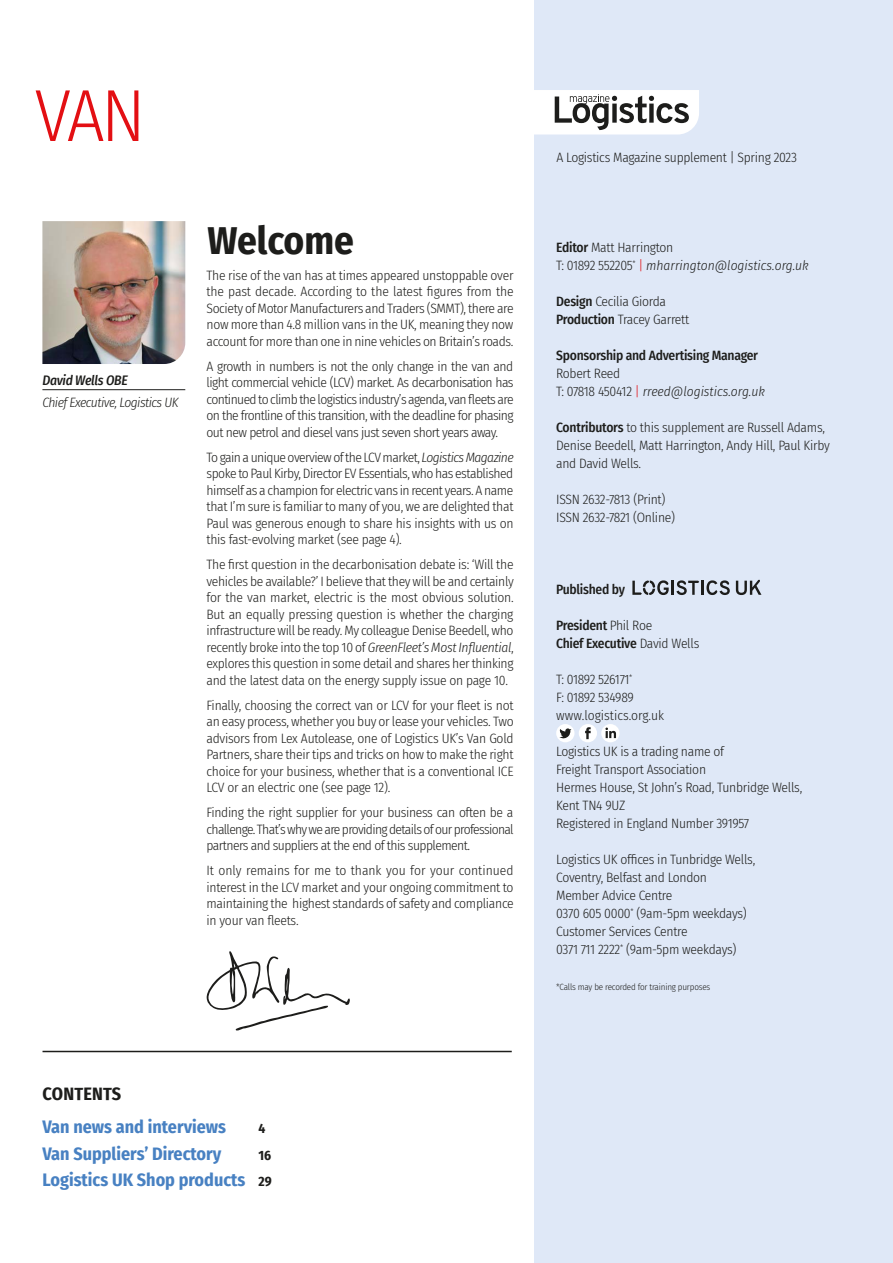
<style>
.page{position:relative;width:893px;height:1263px;background:#fff}
.page>*{position:absolute;margin:0;border:0;box-sizing:border-box;transform-origin:0 0}
.t1{font:300 73.8px "Fira Sans Condensed";color:#e30f13}
.t2{font:700 39px "Fira Sans Condensed";color:#1d1d1b}
.t3{font:700 18px "Fira Sans Condensed";color:#4881c2}
.t4{font:700 18px "Fira Sans Condensed";letter-spacing:.01em;color:#1d1d1b}
.t5{font:300 13.5px/16.5px "Fira Sans Condensed";letter-spacing:-.02em;color:#1d1d1b;text-align:justify}
.t6{font:500 13.5px/18px "Fira Sans Condensed";letter-spacing:-.02em;color:#1d1d1b}
.t7{font:italic 300 13.5px/18px "Fira Sans Condensed";color:#1d1d1b}
.t8{font:italic 300 13.5px "Fira Sans Condensed";letter-spacing:-.035em;color:#1d1d1b}
.t9{font:italic 500 13.5px "Fira Sans Condensed";letter-spacing:-.02em;color:#1d1d1b}
.t10{font:700 13.5px "Fira Sans Condensed";color:#1d1d1b}
.t11{font:300 9px "Fira Sans Condensed";letter-spacing:-.02em;color:#1d1d1b}
.s1{font-style:italic}
.s2{font-size:13.5px;color:#1d1d1b}
.s3{font-weight:500;font-style:normal}
.s4{font-style:normal}
.s5{font-style:normal;color:#e30f13}
.s6{font-weight:500}
.s7{color:#e30f13}
.s8{font-weight:300}
</style>
<div class="page">
<div style="left:535px;top:0;width:358px;height:1263px;background:#dfe8f7"></div>
<svg style="left:534px;top:90px;width:165px;height:45px;background:#cecece"></svg>
<hr style="left:43px;top:1051px;width:469px;height:1px;background:#1d1d1b">
<hr style="left:42px;top:389px;width:143px;height:1px;background:#1d1d1b">
<img style="left:42px;top:221px;width:143px;height:143px">
<svg style="left:206px;top:951px;width:144px;height:80px"></svg>
<div style="left:579px;top:724px;width:18px;height:18px;background:#fff;border-radius:50%"></div>
<svg style="left:585px;top:727px;width:6px;height:12px"></svg>
<div style="left:556px;top:724px;width:18px;height:18px;background:#fff;border-radius:50%"></div>
<svg style="left:559px;top:728px;width:12px;height:11px"></svg>
<div style="left:601px;top:724px;width:19px;height:18px;background:#fff;border-radius:50%"></div>
<svg style="left:605px;top:727px;width:11px;height:11px"></svg>
<svg style="left:736px;top:580px;width:25px;height:15px"></svg>
<hr style="left:671px;top:581px;width:3px;height:14px;background:#1d1d1b">
<hr style="left:701px;top:581px;width:3px;height:14px;background:#1d1d1b">
<svg style="left:676px;top:580px;width:23px;height:15px"></svg>
<svg style="left:706px;top:580px;width:24px;height:15px"></svg>
<svg style="left:632px;top:580px;width:37px;height:15px"></svg>
<h1 class="t1" style="left:34px;top:63px;width:113px">VAN</h1>
<p class="t9" style="left:42px;top:370px;width:87px">David Wells OBE</p>
<p class="t8" style="left:42px;top:393px;width:138px">Chief Executive, Logistics UK</p>
<h2 class="t2" style="left:207px;top:208px;width:148px">Welcome</h2>
<p class="t5" style="left:207px;top:267px;width:309px">The rise of the van has at times appeared unstoppable over the past decade. According to the latest figures from the Society of Motor Manufacturers and Traders (SMMT), there are now more than 4.8 million vans in the UK, meaning they now account for more than one in nine vehicles on Britain’s roads.</p>
<p class="t5" style="left:207px;top:358px;width:309px">A growth in numbers is not the only change in the van and light commercial vehicle (LCV) market. As decarbonisation has continued to climb the logistics industry’s agenda, van fleets are on the frontline of this transition, with the deadline for phasing out new petrol and diesel vans just seven short years away.</p>
<p class="t5" style="left:207px;top:449px;width:309px">To gain a unique overview of the LCV market, <span class="s1">Logistics Magazine </span>spoke to Paul Kirby, Director EV Essentials, who has established himself as a champion for electric vans in recent years. A name that I’m sure is familiar to many of you, we are delighted that Paul was generous enough to share his insights with us on this fast-evolving market (see page 4).</p>
<p class="t5" style="left:207px;top:556px;width:309px">The first question in the decarbonisation debate is: ‘Will the vehicles be available?’ I believe that they will be and certainly for the van market, electric is the most obvious solution.<br>But an equally pressing question is whether the charging infrastructure will be ready. My colleague Denise Beedell, who recently broke into the top 10 of <span class="s1">GreenFleet’s Most Influential</span>, explores this question in some detail and shares her thinking and the latest data on the energy supply issue on page 10.</p>
<p class="t5" style="left:207px;top:697px;width:309px">Finally, choosing the correct van or LCV for your fleet is not an easy process, whether you buy or lease your vehicles. Two advisors from Lex Autolease, one of Logistics UK’s Van Gold Partners, share their tips and tricks on how to make the right choice for your business, whether that is a conventional ICE LCV or an electric one (see page 12).</p>
<p class="t5" style="left:207px;top:804px;width:309px">Finding the right supplier for your business can often be a challenge. That’s why we are providing details of our professional partners and suppliers at the end of this supplement.</p>
<p class="t5" style="left:207px;top:862px;width:309px">It only remains for me to thank you for your continued interest in the LCV market and your ongoing commitment to maintaining the highest standards of safety and compliance in your van fleets.</p>
<h3 class="t4" style="left:43px;top:1078px;width:80px">CONTENTS</h3>
<h3 class="t3" style="left:43px;top:1112px;width:185px">Van news and interviews</h3>
<p class="t10" style="left:259px;top:1117px;width:8px">4</p>
<h3 class="t3" style="left:43px;top:1138px;width:180px">Van Suppliers’ Directory</h3>
<p class="t10" style="left:259px;top:1143px;width:14px">16</p>
<h3 class="t3" style="left:43px;top:1165px;width:231px">Logistics UK Shop products <span class="s2">29</span></h3>
<p class="t5" style="left:556px;top:149px;width:242px">A Logistics Magazine supplement | Spring 2023</p>
<p class="t7" style="left:556px;top:238px;width:254px"><span class="s3">Editor</span> <span class="s4">Matt Harrington<br>T: 01892 552205</span><sup>*</sup> <span class="s5">|</span> mharrington@logistics.org.uk</p>
<p class="t5" style="left:556px;top:292px;width:135px;line-height:18px"><span class="s6">Design</span> Cecilia Giorda<br><span class="s6">Production</span> Tracey Garrett</p>
<p class="t6" style="left:556px;top:346px;width:203px">Sponsorship and Advertising Manager</p>
<p class="t5" style="left:556px;top:364px;width:210px;line-height:18px">Robert Reed<br>T: 07818 450412 <span class="s7">|</span> <span class="s1">rreed@logistics.org.uk</span></p>
<p class="t5" style="left:556px;top:418px;width:275px;line-height:18px;text-align:left"><span class="s6">Contributors</span> to this supplement are Russell Adams,<br>Denise Beedell, Matt Harrington, Andy Hill, Paul Kirby and David Wells.</p>
<p class="t5" style="left:556px;top:490px;width:120px;line-height:18px">ISSN 2632-7813 (Print)<br>ISSN 2632-7821 (Online)</p>
<p class="t6" style="left:556px;top:580px;width:70px">Published by</p>
<p class="t6" style="left:556px;top:616px;width:145px">President <span class="s8">Phil Roe<br></span>Chief Executive <span class="s8">David Wells</span></p>
<p class="t5" style="left:556px;top:670px;width:109px;line-height:18px;text-align:left">T: 01892 526171<sup>*<br></sup>F: 01892 534989 www.logistics.org.uk</p>
<p class="t5" style="left:556px;top:742px;width:248px;line-height:18px;text-align:left">Logistics UK is a trading name of<br>Freight Transport Association<br>Hermes House, St John’s Road, Tunbridge Wells,<br>Kent TN4 9UZ<br>Registered in England Number 391957</p>
<p class="t5" style="left:556px;top:850px;width:201px;line-height:18px;text-align:left">Logistics UK offices in Tunbridge Wells,<br>Coventry, Belfast and London<br>Member Advice Centre<br>0370 605 0000<sup>*</sup> (9am-5pm weekdays)<br>Customer Services Centre<br>0371 711 2222<sup>*</sup> (9am-5pm weekdays)</p>
<p class="t11" style="left:556px;top:981px;width:156px">*Calls may be recorded for training purposes</p>
</div>
